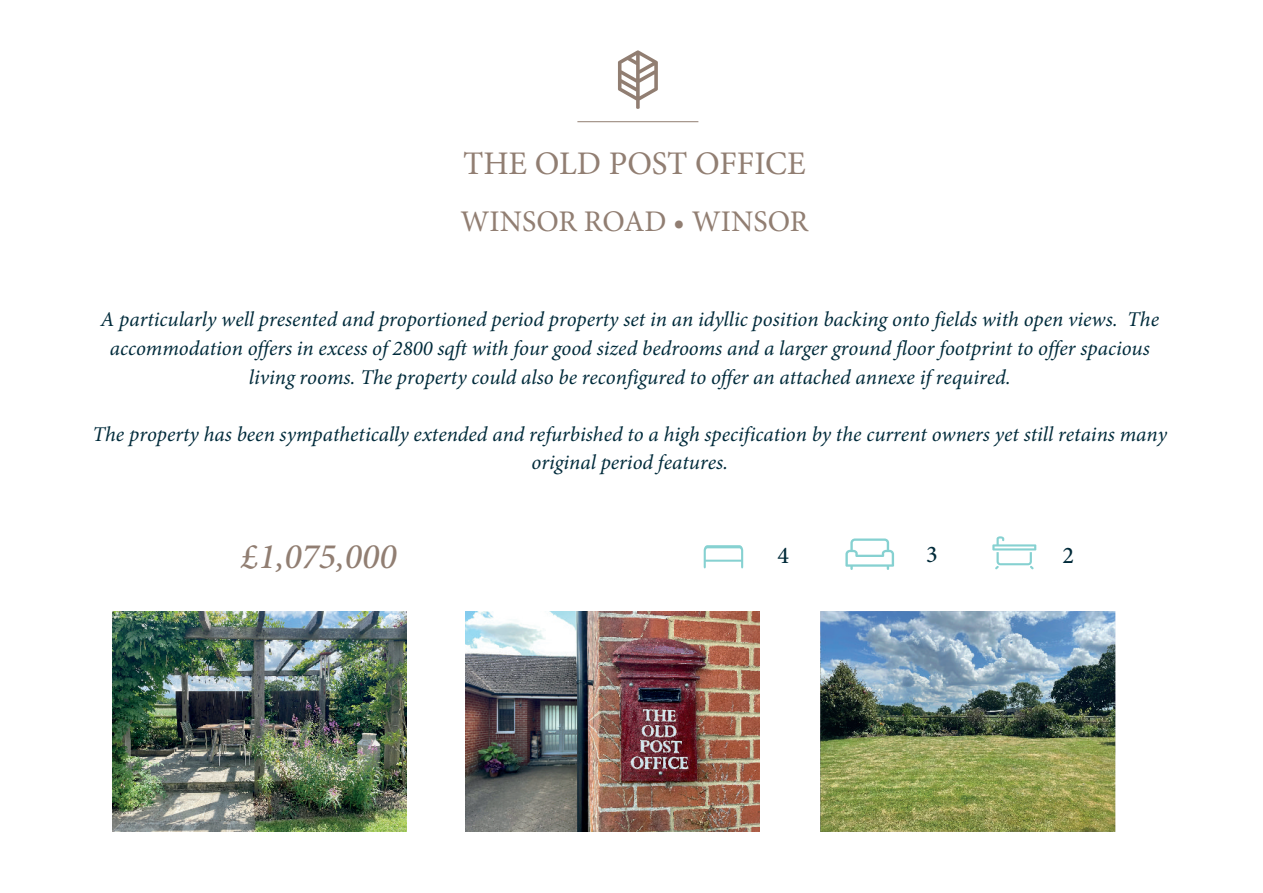
<style>
.page{position:relative;width:1263px;height:893px;background:#fff}
.page>*{position:absolute;margin:0;border:0;box-sizing:border-box;transform-origin:0 0}
.t1{font:italic 500 36px "Minion Pro";color:#917e72}
.t2{font:33px "Minion Pro";color:#917e72}
.t3{font:30px "Minion Pro";color:#917e72}
.t4{font:500 24px "Minion Pro";color:#002a39}
.t5{font:italic 21px/28.7px "Minion Pro";color:#002b3b;text-align:center}
</style>
<div class="page">
<svg style="left:992px;top:536px;width:44px;height:33px"></svg>
<svg style="left:845px;top:538px;width:49px;height:32px"></svg>
<svg style="left:704px;top:545px;width:39px;height:23px"></svg>
<hr style="left:705px;top:560px;width:37px;height:2px;background:#86d1d1">
<hr style="left:577px;top:121px;width:121px;height:1px;background:#917e72">
<svg style="left:618px;top:50px;width:40px;height:59px"></svg>
<img style="left:466px;top:611px;width:293px;height:220px">
<img style="left:113px;top:611px;width:293px;height:220px">
<img style="left:821px;top:611px;width:294px;height:221px">
<h2 class="t2" style="left:463px;top:150px;width:344px">THE OLD POST OFFICE</h2>
<h3 class="t3" style="left:460px;top:209px;width:350px">WINSOR ROAD • WINSOR</h3>
<p class="t5" style="left:100px;top:307px;width:1060px">A particularly well presented and proportioned period property set in an idyllic position backing onto fields with open views. The accommodation offers in excess of 2800 sqft with four good sized bedrooms and a larger ground floor footprint to offer spacious living rooms. The property could also be reconfigured to offer an attached annexe if required.</p>
<p class="t5" style="left:93px;top:422px;width:1076px">The property has been sympathetically extended and refurbished to a high specification by the current owners yet still retains many original period features.</p>
<h1 class="t1" style="left:241px;top:542px;width:157px">£1,075,000</h1>
<p class="t4" style="left:777px;top:545px;width:13px">4</p>
<p class="t4" style="left:926px;top:545px;width:13px">3</p>
<p class="t4" style="left:1062px;top:546px;width:13px">2</p>
</div>
